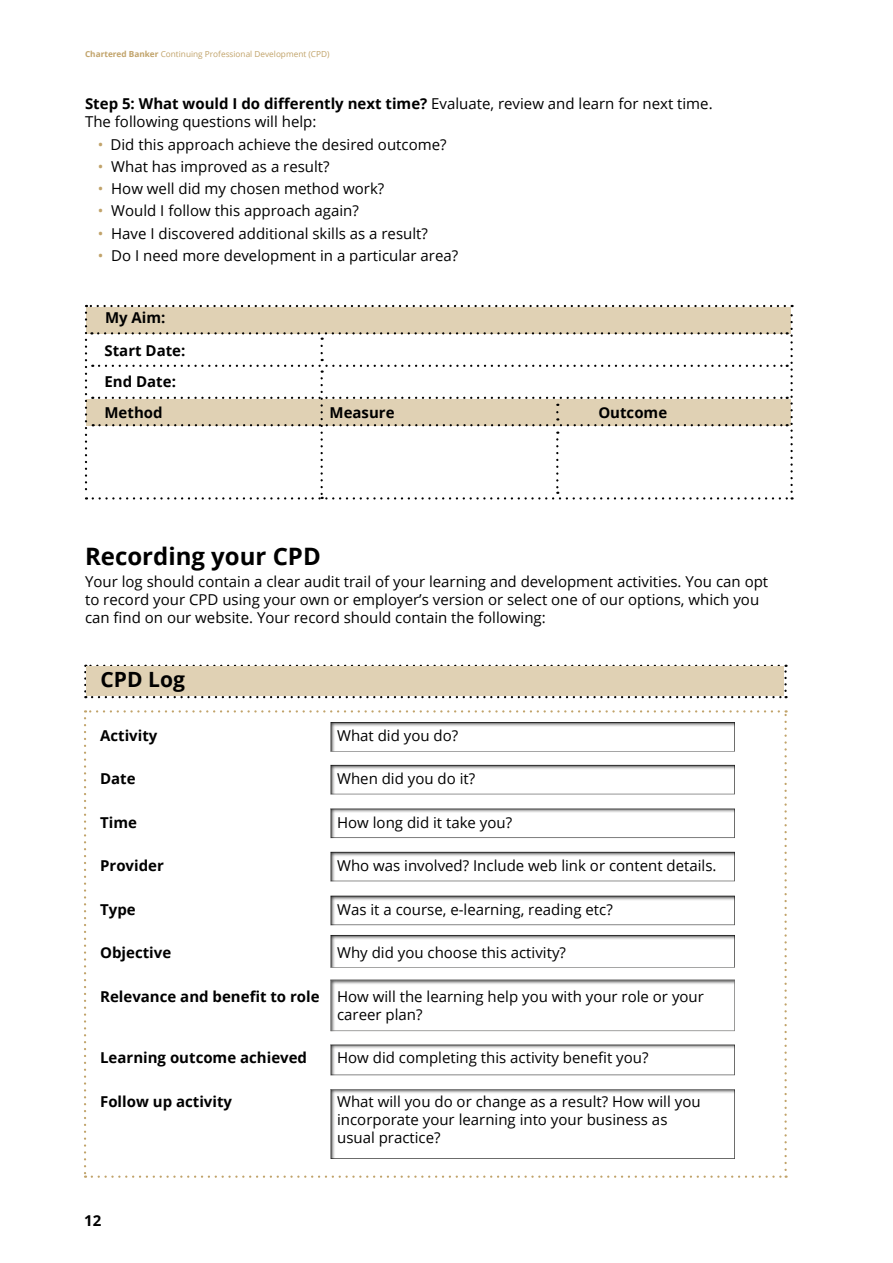
<style>
.page{position:relative;width:893px;height:1263px;background:#fff}
.page>*{position:absolute;margin:0;border:0;box-sizing:border-box;transform-origin:0 0}
.t1{font:700 24px "Open Sans";color:#000}
.t2{font:700 21px "Open Sans";color:#000}
.t3{font:15px/18px "Open Sans";color:#000}
.t4{font:700 15px/32.4px "Open Sans";color:#000}
.t5{font:8.25px "Open Sans";color:#c1a36a}
.s1{font-weight:700}
.s2{color:#c1a36a}
</style>
<div class="page">
<svg style="left:84px;top:665px;width:703px;height:33px"></svg>
<div style="left:87px;top:667px;width:697px;height:29px;background:#e0d1b4"></div>
<svg style="left:84px;top:710px;width:703px;height:468px"></svg>
<div style="left:329px;top:932px;width:406px;height:36px;background:#000;opacity:.75"></div>
<svg style="left:85px;top:305px;width:708px;height:195px"></svg>
<p class="t5" style="left:85px;top:49px;width:246px"><span class="s1">Chartered Banker</span> Continuing Professional Development (CPD)</p>
<p class="t3" style="left:85px;top:94px;width:629px"><span class="s1">Step 5: What would I do differently next time?</span> Evaluate, review and learn for next time.<br>The following questions will help:</p>
<p class="t3" style="left:98px;top:135px;width:350px"><span class="s2">•</span> Did this approach achieve the desired outcome?</p>
<p class="t3" style="left:98px;top:157px;width:233px"><span class="s2">•</span> What has improved as a result?</p>
<p class="t3" style="left:98px;top:179px;width:288px"><span class="s2">•</span> How well did my chosen method work?</p>
<p class="t3" style="left:98px;top:201px;width:263px"><span class="s2">•</span> Would I follow this approach again?</p>
<p class="t3" style="left:98px;top:224px;width:332px"><span class="s2">•</span> Have I discovered additional skills as a result?</p>
<p class="t3" style="left:98px;top:246px;width:362px"><span class="s2">•</span> Do I need more development in a particular area?</p>
<p class="t4" style="left:104px;top:301px;width:82px">My Aim:<br>Start Date:</p>
<p class="t4" style="left:104px;top:365px;width:73px;line-height:31.3px">End Date:<br>Method</p>
<p class="t4" style="left:329px;top:396px;width:67px">Measure</p>
<p class="t4" style="left:598px;top:396px;width:70px">Outcome</p>
<h1 class="t1" style="left:85px;top:539px;width:237px">Recording your CPD</h1>
<p class="t3" style="left:85px;top:572px;width:685px">Your log should contain a clear audit trail of your learning and development activities. You can opt to record your CPD using your own or employer’s version or select one of our options, which you can find on our website. Your record should contain the following:</p>
<h2 class="t2" style="left:101px;top:664px;width:86px">CPD Log</h2>
<p class="t4" style="left:100px;top:718px;width:59px">Activity</p>
<p class="t3" style="left:337px;top:726px;width:123px">What did you do?</p>
<p class="t4" style="left:100px;top:762px;width:37px">Date</p>
<p class="t3" style="left:337px;top:769px;width:140px">When did you do it?</p>
<p class="t4" style="left:100px;top:805px;width:38px">Time</p>
<p class="t3" style="left:337px;top:813px;width:177px">How long did it take you?</p>
<p class="t4" style="left:100px;top:849px;width:65px">Provider</p>
<p class="t3" style="left:337px;top:856px;width:381px">Who was involved? Include web link or content details.</p>
<p class="t4" style="left:100px;top:893px;width:37px">Type</p>
<p class="t3" style="left:337px;top:900px;width:277px">Was it a course, e-learning, reading etc?</p>
<p class="t4" style="left:100px;top:936px;width:73px">Objective</p>
<p class="t3" style="left:337px;top:943px;width:230px">Why did you choose this activity?</p>
<p class="t3" style="left:337px;top:987px;width:368px;text-indent:-237px"><span class="s1">Relevance and benefit to role</span> How will the learning help you with your role or your career plan?</p>
<p class="t4" style="left:100px;top:1041px;width:208px">Learning outcome achieved</p>
<p class="t3" style="left:337px;top:1048px;width:313px">How did completing this activity benefit you?</p>
<p class="t4" style="left:100px;top:1085px;width:133px">Follow up activity</p>
<p class="t3" style="left:337px;top:1092px;width:365px">What will you do or change as a result? How will you incorporate your learning into your business as usual practice?</p>
<p class="t4" style="left:84px;top:1203px;width:19px">12</p>
</div>
